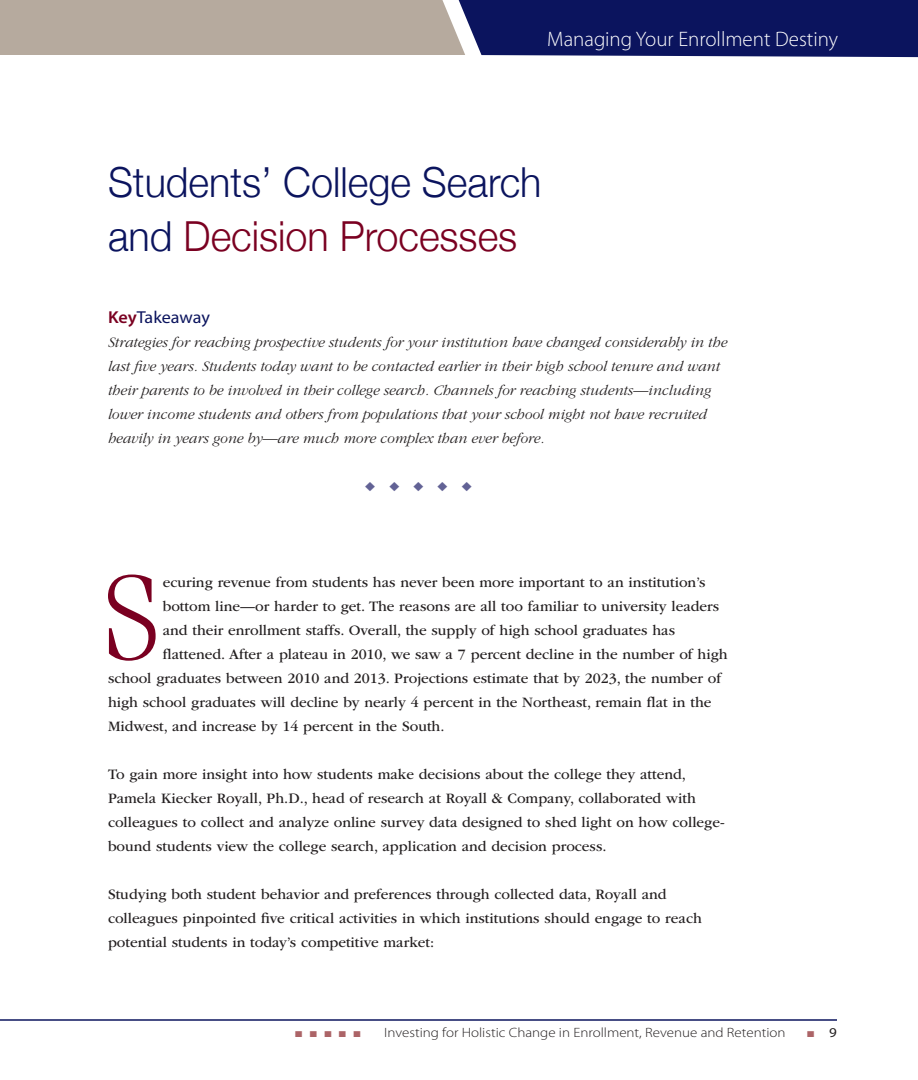
<style>
.page{position:relative;width:918px;height:1080px;background:#fff}
.page>*{position:absolute;margin:0;border:0;box-sizing:border-box;transform-origin:0 0}
.tx_1{font:300 119.1px "Fenice Std";color:#7a0021}
.hd_1{font:300 41.4px "Helvetica Neue";color:#0b145e;scale:.96 1}
.hd_1-2{font:300 41.4px "Helvetica Neue";color:#7a0021;scale:.96 1}
.t1{font:300 21px "Myriad Pro";color:#fff}
.takaway_tx1{font:17.4px "Myriad Pro";letter-spacing:-.005em;color:#0b145e;scale:1.05 1}
.tx_1-2{font:15px/24px "ITC Garamond Std";color:#231f20}
.takaway_tx1-2{font:italic 300 15px/24px "ITC Garamond Std";color:#231f20}
.t2{font:300 13.5px "Myriad Pro";color:#231f20;scale:1.11 1}
.t3{font:13.5px "Myriad Pro";color:#231f20;scale:1.11 1}
.takaway_tx1-3{font:12.9px "Zapf Dingbats ITC";color:#626295;scale:1.05 1}
.t4{font:8.4px "Zapf Dingbats";color:#ac6467;scale:1.13 1}
.s1{color:#0b145e}
.s2{font-weight:600;color:#7a0021}
.s3{color:#ac6467}
</style>
<div class="page">
<div style="left:0;top:0;width:918px;height:55px;background:#b6aa9e"></div>
<svg style="left:442px;top:0;width:476px;height:58px;background:#1f276a"></svg>
<hr style="left:0;top:1019px;width:837px;height:2px;background:#0b145e">
<h3 class="t1" style="left:547px;top:26px;width:292px">Managing Your Enrollment Destiny</h3>
<p class="hd_1" style="left:108px;top:149px;width:453px">Students’ College Search</p>
<p class="hd_1-2" style="left:108px;top:203px;width:428px"><span class="s1">and</span> Decision Processes</p>
<p class="takaway_tx1" style="left:108px;top:306px;width:99px"><span class="s2">Key</span>Takeaway</p>
<p class="takaway_tx1-2" style="left:108px;top:330px;width:621px">Strategies for reaching prospective students for your institution have changed considerably in the last five years. Students today want to be contacted earlier in their high school tenure and want their parents to be involved in their college search. Channels for reaching students—including lower income students and others from populations that your school might not have recruited heavily in years gone by—are much more complex than ever before.</p>
<p class="takaway_tx1-3" style="left:365px;top:480px;width:104px">◆◆◆◆◆</p>
<p class="tx_1" style="left:101px;top:549px;width:63px">S</p>
<p class="tx_1-2" style="left:163px;top:570px;width:544px">ecuring revenue from students has never been more important to an institution’s</p>
<p class="tx_1-2" style="left:163px;top:594px;width:558px">bottom line—or harder to get. The reasons are all too familiar to university leaders</p>
<p class="tx_1-2" style="left:163px;top:618px;width:514px">and their enrollment staffs. Overall, the supply of high school graduates has</p>
<p class="tx_1-2" style="left:163px;top:642px;width:566px">flattened. After a plateau in 2010, we saw a 7 percent decline in the number of high</p>
<p class="tx_1-2" style="left:108px;top:666px;width:615px">school graduates between 2010 and 2013. Projections estimate that by 2023, the number of</p>
<p class="tx_1-2" style="left:108px;top:690px;width:605px">high school graduates will decline by nearly 4 percent in the Northeast, remain flat in the</p>
<p class="tx_1-2" style="left:108px;top:714px;width:338px">Midwest, and increase by 14 percent in the South.</p>
<p class="tx_1-2" style="left:108px;top:762px;width:618px">To gain more insight into how students make decisions about the college they attend, Pamela Kiecker Royall, Ph.D., head of research at Royall &amp; Company, collaborated with colleagues to collect and analyze online survey data designed to shed light on how college&shy;bound students view the college search, application and decision process.</p>
<p class="tx_1-2" style="left:108px;top:882px;width:595px">Studying both student behavior and preferences through collected data, Royall and colleagues pinpointed five critical activities in which institutions should engage to reach potential students in today’s competitive market:</p>
<p class="t4" style="left:295px;top:1030px;width:59px">■■■■■</p>
<p class="t2" style="left:384px;top:1025px;width:363px">Investing for Holistic Change in Enrollment, Revenue and Retention</p>
<p class="t3" style="left:807px;top:1024px;width:28px"><span class="s3">■</span> 9</p>
</div>
